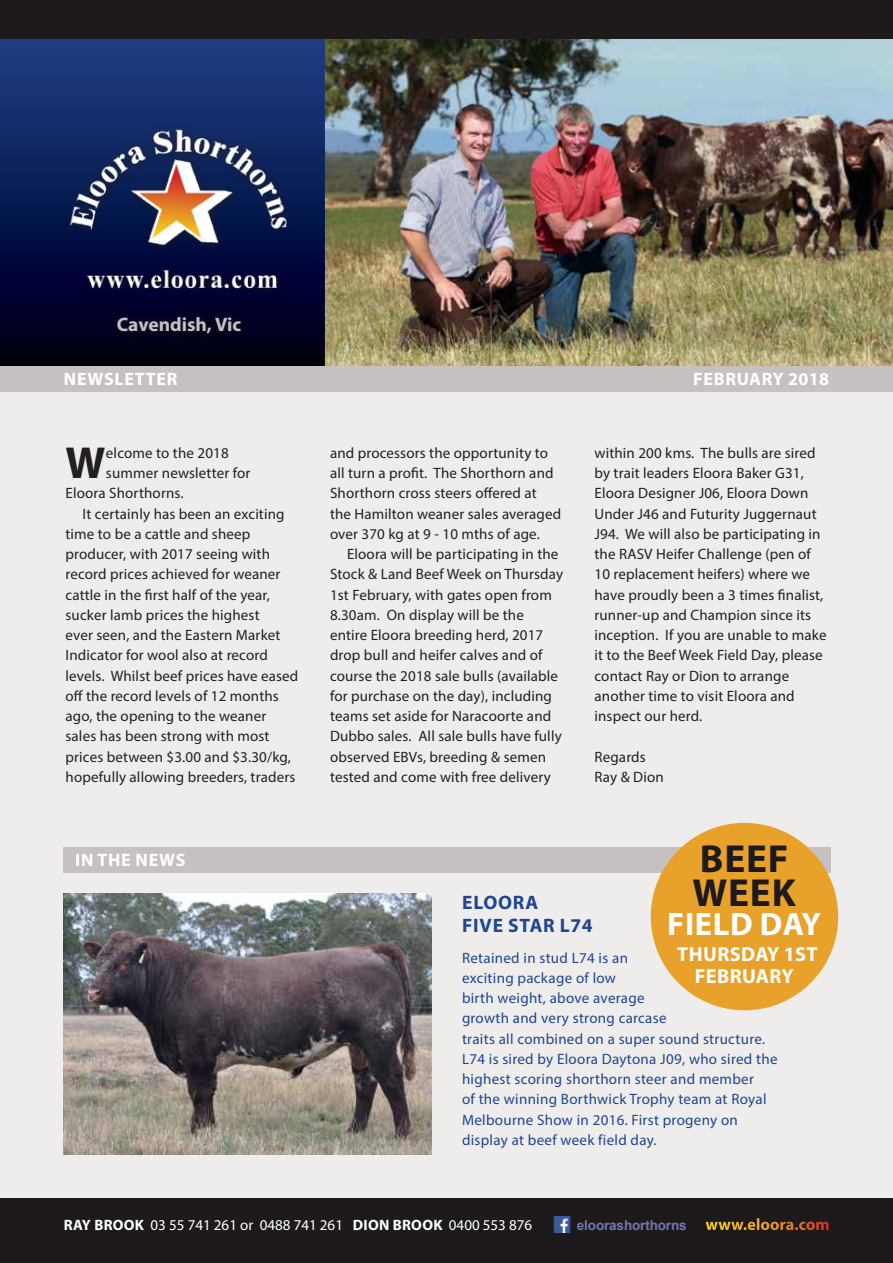
<style>
.page{position:relative;width:893px;height:1263px;background:#fff}
.page>*{position:absolute;margin:0;border:0;box-sizing:border-box;transform-origin:0 0}
.t1{font:700 45px "Myriad Pro";color:#231f20}
.t2{font:700 39.3px/33.8px "Myriad Pro";letter-spacing:.02em;color:#1e1a1b}
.t3{font:700 32.4px "Myriad Pro";letter-spacing:.02em;color:#fff}
.t4{font:700 20.25px/21.6px "Myriad Pro";letter-spacing:.02em;color:#fff;text-align:center}
.t5{font:700 19.5px/22.5px "Myriad Pro";letter-spacing:.04em;color:#214590}
.t6{font:700 19.5px "Myriad Pro";color:#c6c1c0}
.t7{font:700 18px "Myriad Pro";letter-spacing:.04em;color:#fff}
.t8{font:15px/20.2px "Myriad Pro";letter-spacing:.01em;color:#231f20}
.t9{font:15px/20.2px "Myriad Pro";letter-spacing:.02em;color:#214590}
.t10{font:15px "Myriad Pro";color:#fff}
.t11{font:700 13.5px "Arial";letter-spacing:-.01em;color:#7177af}
.s1{font-weight:700}
.s2{font-family:"Myriad Pro";font-size:16.5px;color:#fff}
</style>
<div class="page">
<div style="left:0;top:11px;width:893px;height:1252px;background:#eeedec"></div>
<div style="left:0;top:1198px;width:893px;height:65px;background:#1e1a1b"></div>
<svg style="left:0;top:38px;width:325px;height:328px;background:#0d1c4f"></svg>
<img style="left:325px;top:38px;width:568px;height:328px">
<div style="left:0;top:366px;width:893px;height:25px;background:#c6c1c0"></div>
<img style="left:553px;top:1217px;width:18px;height:16px">
<div style="left:63px;top:122px;width:234px;height:133px;background:#00093f"></div>
<img style="left:44px;top:113px;width:268px;height:139px">
<div style="left:80px;top:263px;width:207px;height:36px;background:#231f20;opacity:.8"></div>
<img style="left:44px;top:268px;width:268px;height:29px">
<div style="left:110px;top:309px;width:140px;height:33px;background:#030321"></div>
<img style="left:64px;top:893px;width:368px;height:261px">
<div style="left:64px;top:847px;width:767px;height:25px;background:#c6c1c0"></div>
<div style="left:651px;top:823px;width:187px;height:187px;background:#e8a12b;border-radius:50%"></div>
<div style="left:0;top:0;width:893px;height:38px;background:#1e1a1b"></div>
<h3 class="t6" style="left:117px;top:312px;width:126px">Cavendish, Vic</h3>
<p class="t7" style="left:64px;top:367px;width:115px">NEWSLETTER</p>
<p class="t7" style="left:693px;top:367px;width:137px">FEBRUARY 2018</p>
<h1 class="t1" style="left:66px;top:433px;width:41px">W</h1>
<p class="t8" style="left:106px;top:442px;width:124px">elcome to the 2018</p>
<p class="t8" style="left:106px;top:463px;width:146px">summer newsletter for</p>
<p class="t8" style="left:66px;top:483px;width:120px">Eloora Shorthorns.</p>
<p class="t8" style="left:83px;top:503px;width:204px">It certainly has been an exciting</p>
<p class="t8" style="left:66px;top:523px;width:186px">time to be a cattle and sheep</p>
<p class="t8" style="left:66px;top:544px;width:206px">producer, with 2017 seeing with</p>
<p class="t8" style="left:66px;top:564px;width:217px">record prices achieved for weaner</p>
<p class="t8" style="left:66px;top:584px;width:206px">cattle in the first half of the year,</p>
<p class="t8" style="left:66px;top:604px;width:196px">sucker lamb prices the highest</p>
<p class="t8" style="left:66px;top:625px;width:217px">ever seen, and the Eastern Market</p>
<p class="t8" style="left:66px;top:645px;width:204px">Indicator for wool also at record</p>
<p class="t8" style="left:66px;top:665px;width:234px">levels. Whilst beef prices have eased</p>
<p class="t8" style="left:66px;top:685px;width:215px">off the record levels of 12 months</p>
<p class="t8" style="left:66px;top:706px;width:202px">ago, the opening to the weaner</p>
<p class="t8" style="left:66px;top:726px;width:206px">sales has been strong with most</p>
<p class="t8" style="left:66px;top:746px;width:227px">prices between $3.00 and $3.30/kg,</p>
<p class="t8" style="left:66px;top:766px;width:231px">hopefully allowing breeders, traders</p>
<p class="t8" style="left:330px;top:442px;width:233px">and processors the opportunity to all turn a profit. The Shorthorn and Shorthorn cross steers offered at the Hamilton weaner sales averaged over 370 kg at 9 - 10 mths of age.</p>
<p class="t8" style="left:330px;top:544px;width:235px;text-indent:17px">Eloora will be participating in the Stock &amp; Land Beef Week on Thursday 1st February, with gates open from 8.30am. On display will be the entire Eloora breeding herd, 2017 drop bull and heifer calves and of course the 2018 sale bulls (available for purchase on the day), including teams set aside for Naracoorte and Dubbo sales. All sale bulls have fully observed EBVs, breeding &amp; semen tested and come with free delivery</p>
<p class="t8" style="left:594px;top:442px;width:234px">within 200 kms. The bulls are sired by trait leaders Eloora Baker G31,<br>Eloora Designer J06, Eloora Down<br>Under J46 and Futurity Juggernaut<br>J94. We will also be participating in the RASV Heifer Challenge (pen of<br>10 replacement heifers) where we have proudly been a 3 times finalist, runner-up and Champion since its inception. If you are unable to make it to the Beef Week Field Day, please contact Ray or Dion to arrange another time to visit Eloora and inspect our herd.</p>
<p class="t8" style="left:594px;top:746px;width:71px">Regards<br>Ray &amp; Dion</p>
<p class="t7" style="left:75px;top:848px;width:112px">IN THE NEWS</p>
<h2 class="t2" style="left:693px;top:840px;width:105px">BEEF<br>WEEK</h2>
<h3 class="t3" style="left:667px;top:903px;width:155px">FIELD DAY</h3>
<h3 class="t4" style="left:677px;top:943px;width:142px">THURSDAY 1ST<br>FEBRUARY</h3>
<h3 class="t5" style="left:462px;top:891px;width:132px">ELOORA<br>FIVE STAR L74</h3>
<p class="t9" style="left:462px;top:947px;width:317px">Retained in stud L74 is an<br>exciting package of low<br>birth weight, above average<br>growth and very strong carcase<br>traits all combined on a super sound structure.<br>L74 is sired by Eloora Daytona J09, who sired the highest scoring shorthorn steer and member<br>of the winning Borthwick Trophy team at Royal Melbourne Show in 2016. First progeny on display at beef week field day.</p>
<p class="t10" style="left:64px;top:1215px;width:470px"><span class="s1">RAY BROOK</span> 03 55 741 261 or 0488 741 261 <span class="s1">DION BROOK</span> 0400 553 876</p>
<p class="t11" style="left:577px;top:1215px;width:254px">eloorashorthorns <span class="s2">www.eloora.com</span></p>
</div>
